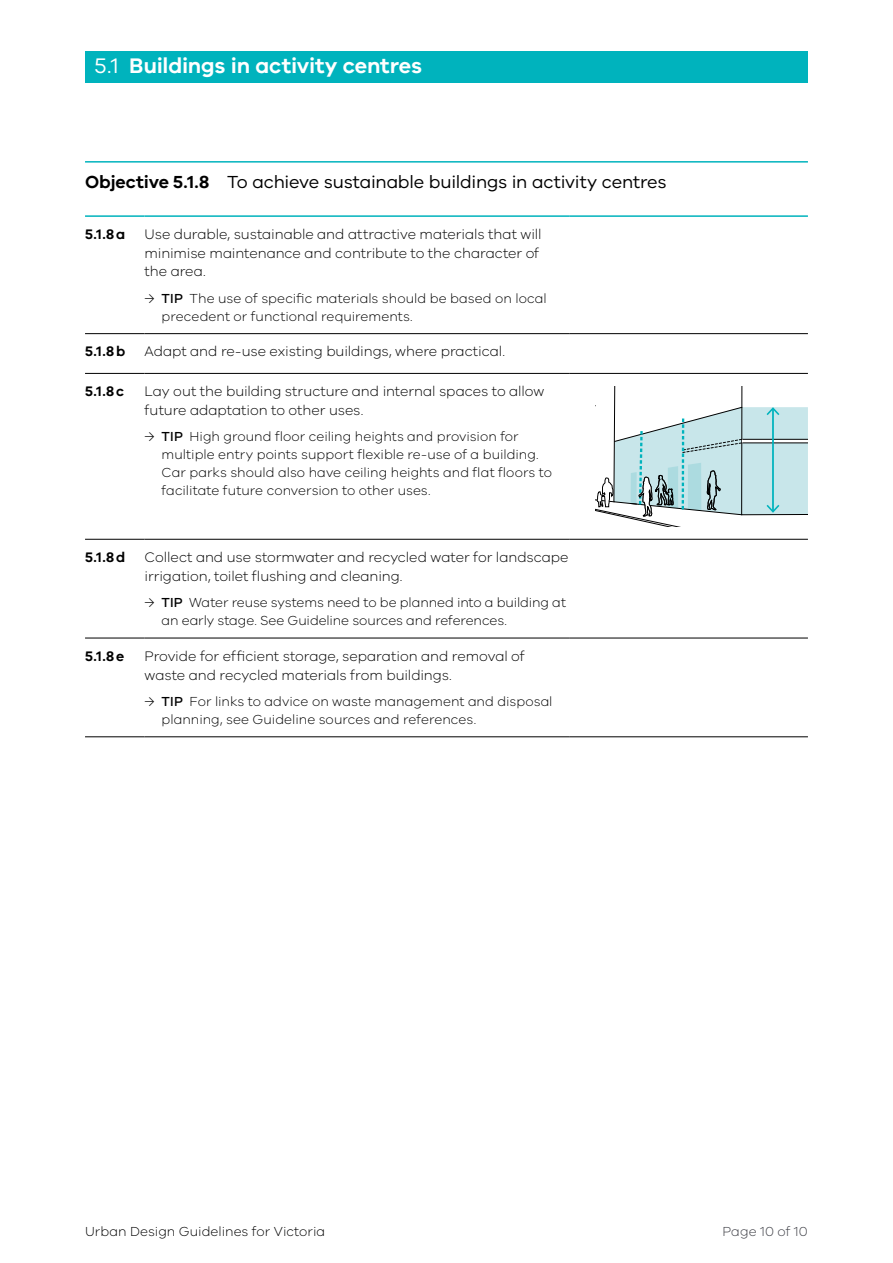
<style>
.page{position:relative;width:893px;height:1263px;background:#fff}
.page>*{position:absolute;margin:0;border:0;box-sizing:border-box;transform-origin:0 0}
.t1{font:600 21.75px "VIC";letter-spacing:-.01em;color:#fff}
.t2{font:18px "VIC";letter-spacing:-.015em;color:#000}
.t3{font:300 14.25px/18.8px "VIC";letter-spacing:-.005em;color:#000}
.t4{font:600 14.25px "VIC";letter-spacing:.135em;color:#000}
.t5{font:300 13.5px/18px "VIC";color:#000}
.t6{font:300 13.5px "VIC";letter-spacing:.005em;color:#3b3c43}
.s1{font-weight:400}
.s2{font-weight:600}
.s3{font-weight:500}
</style>
<div class="page">
<div style="left:85px;top:51px;width:723px;height:31px;background:#00b3bd"></div>
<hr style="left:85px;top:161px;width:723px;height:2px;background:#00b3bd">
<hr style="left:85px;top:333px;width:60px;height:1px;background:#000">
<hr style="left:145px;top:333px;width:425px;height:1px;background:#000">
<hr style="left:570px;top:333px;width:238px;height:1px;background:#000">
<hr style="left:85px;top:373px;width:60px;height:1px;background:#000">
<hr style="left:145px;top:373px;width:425px;height:1px;background:#000">
<hr style="left:570px;top:373px;width:238px;height:1px;background:#000">
<hr style="left:85px;top:539px;width:60px;height:1px;background:#000">
<hr style="left:145px;top:539px;width:425px;height:1px;background:#000">
<hr style="left:570px;top:539px;width:238px;height:1px;background:#000">
<hr style="left:85px;top:638px;width:60px;height:1px;background:#000">
<hr style="left:145px;top:638px;width:425px;height:1px;background:#000">
<hr style="left:570px;top:638px;width:238px;height:1px;background:#000">
<hr style="left:85px;top:215px;width:60px;height:2px;background:#00b3bd">
<hr style="left:85px;top:736px;width:60px;height:1px;background:#000">
<hr style="left:145px;top:215px;width:425px;height:2px;background:#00b3bd">
<hr style="left:145px;top:736px;width:425px;height:1px;background:#000">
<hr style="left:570px;top:215px;width:238px;height:2px;background:#00b3bd">
<hr style="left:570px;top:736px;width:238px;height:1px;background:#000">
<svg style="left:595px;top:386px;width:213px;height:140px"></svg>
<h1 class="t1" style="left:95px;top:52px;width:329px"><span class="s1">5.1</span> Buildings in activity centres</h1>
<h2 class="t2" style="left:85px;top:171px;width:583px"><span class="s2">Objective 5.1.8</span> To achieve sustainable buildings in activity centres</h2>
<p class="t4" style="left:85px;top:225px;width:42px">5.1.8a</p>
<p class="t3" style="left:145px;top:224px;width:398px">Use durable, sustainable and attractive materials that will minimise maintenance and contribute to the character of the area.</p>
<p class="t5" style="left:162px;top:289px;width:387px;text-indent:-17px">→ <span class="s3">TIP</span> The use of specific materials should be based on local precedent or functional requirements.</p>
<p class="t4" style="left:85px;top:343px;width:42px">5.1.8b</p>
<p class="t3" style="left:145px;top:342px;width:362px">Adapt and re-use existing buildings, where practical.</p>
<p class="t4" style="left:85px;top:383px;width:41px">5.1.8c</p>
<p class="t3" style="left:145px;top:381px;width:401px">Lay out the building structure and internal spaces to allow future adaptation to other uses.</p>
<p class="t5" style="left:162px;top:427px;width:392px;text-indent:-17px">→ <span class="s3">TIP</span> High ground floor ceiling heights and provision for multiple entry points support flexible re-use of a building.<br>Car parks should also have ceiling heights and flat floors to facilitate future conversion to other uses.</p>
<p class="t4" style="left:85px;top:548px;width:42px">5.1.8d</p>
<p class="t3" style="left:145px;top:547px;width:425px">Collect and use stormwater and recycled water for landscape irrigation, toilet flushing and cleaning.</p>
<p class="t5" style="left:162px;top:593px;width:406px;text-indent:-17px">→ <span class="s3">TIP</span> Water reuse systems need to be planned into a building at an early stage. See Guideline sources and references.</p>
<p class="t4" style="left:85px;top:647px;width:41px">5.1.8e</p>
<p class="t3" style="left:145px;top:646px;width:382px">Provide for efficient storage, separation and removal of waste and recycled materials from buildings.</p>
<p class="t5" style="left:162px;top:692px;width:392px;text-indent:-17px">→ <span class="s3">TIP</span> For links to advice on waste management and disposal planning, see Guideline sources and references.</p>
<p class="t5" style="left:85px;top:1222px;width:242px">Urban Design Guidelines for Victoria</p>
<p class="t6" style="left:722px;top:1223px;width:87px">Page 10 of 10</p>
</div>
